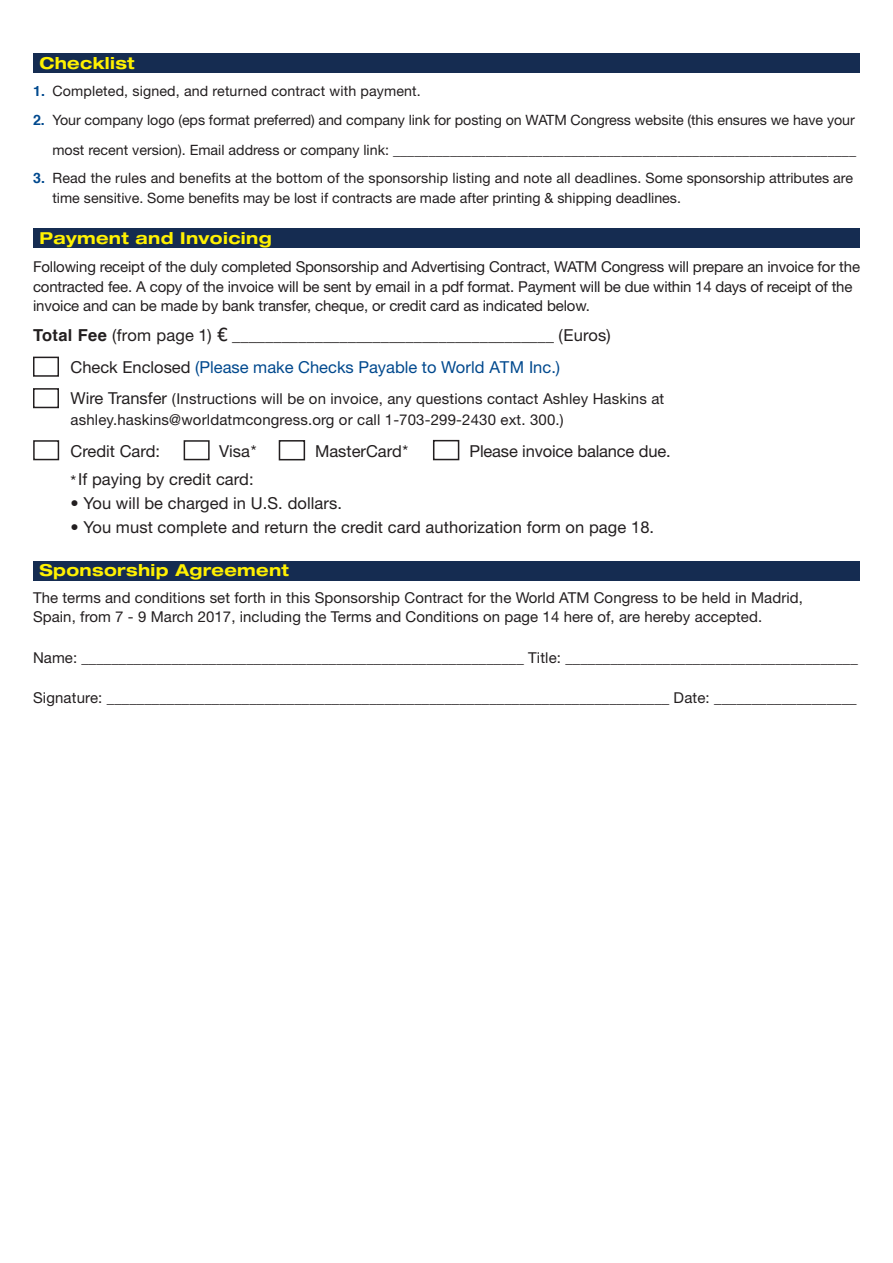
<style>
.page{position:relative;width:893px;height:1263px;background:#fff}
.page>*{position:absolute;margin:0;border:0;box-sizing:border-box;transform-origin:0 0}
.t1{font:16.5px/31.5px "Helvetica Neue";letter-spacing:.005em;color:#231f20}
.t2{font:700 expanded 16.5px "Helvetica Neue";letter-spacing:.02em;color:#fff101}
.t3{font:15px/19.5px "Helvetica Neue";letter-spacing:.005em;color:#231f20}
.t4{font:14.25px/30px "Helvetica Neue";color:#231f20;text-align:right}
.s1{font-family:"Helvetica";font-weight:700;color:#01498e}
.s2{font-family:"Helvetica";font-weight:700}
.s3{font-family:"Calibri";font-size:21px}
.s4{color:#01498e}
.s5{font-size:16.5px}
</style>
<div class="page">
<div style="left:33px;top:228px;width:827px;height:20px;background:#152c51"></div>
<div style="left:33px;top:562px;width:827px;height:19px;background:#152c51"></div>
<div style="left:33px;top:357px;width:26px;height:20px;border:2px solid #231f20"></div>
<div style="left:33px;top:388px;width:26px;height:20px;border:2px solid #231f20"></div>
<div style="left:33px;top:440px;width:26px;height:20px;border:2px solid #231f20"></div>
<div style="left:433px;top:440px;width:26px;height:20px;border:2px solid #231f20"></div>
<div style="left:279px;top:440px;width:26px;height:20px;border:2px solid #231f20"></div>
<div style="left:184px;top:440px;width:26px;height:20px;border:2px solid #231f20"></div>
<div style="left:33px;top:54px;width:827px;height:19px;background:#152c51"></div>
<p class="t2" style="left:39px;top:53px;width:97px">Checklist</p>
<p class="t4" style="left:33px;top:76px;width:389px"><span class="s1">1.</span> Completed, signed, and returned contract with payment.</p>
<p class="t4" style="left:33px;top:104px;width:825px"><span class="s1">2.</span> Your company logo (eps format preferred) and company link for posting on WATM Congress website (this ensures we have your most recent version). Email address or company link: _________________________________________________________________</p>
<p class="t4" style="left:52px;top:168px;width:802px;line-height:19.5px;text-align:left;text-indent:-19px"><span class="s1">3.</span> Read the rules and benefits at the bottom of the sponsorship listing and note all deadlines. Some sponsorship attributes are time sensitive. Some benefits may be lost if contracts are made after printing &amp; shipping deadlines.</p>
<p class="t2" style="left:39px;top:227px;width:234px">Payment and Invoicing</p>
<p class="t3" style="left:33px;top:257px;width:829px">Following receipt of the duly completed Sponsorship and Advertising Contract, WATM Congress will prepare an invoice for the contracted fee. A copy of the invoice will be sent by email in a pdf format. Payment will be due within 14 days of receipt of the invoice and can be made by bank transfer, cheque, or credit card as indicated below.</p>
<p class="t1" style="left:71px;top:319px;width:542px;text-indent:-38px"><span class="s2">Total Fee</span> (from page 1) <span class="s3">€</span> _______________________________________ (Euros)<br>Check Enclosed <span class="s4">(Please make Checks Payable to World ATM Inc.)</span></p>
<p class="t3" style="left:71px;top:388px;width:595px;line-height:21px"><span class="s5">Wire Transfer</span> (Instructions will be on invoice, any questions contact Ashley Haskins at ashley.haskins@worldatmcongress.org or call 1-703-299-2430 ext. 300.)</p>
<p class="t1" style="left:71px;top:435px;width:91px">Credit Card:</p>
<p class="t1" style="left:219px;top:435px;width:39px">Visa*</p>
<p class="t1" style="left:315px;top:435px;width:95px">MasterCard*</p>
<p class="t1" style="left:470px;top:435px;width:203px">Please invoice balance due.</p>
<p class="t1" style="left:70px;top:463px;width:185px">*If paying by credit card:</p>
<p class="t1" style="left:70px;top:487px;width:273px">• You will be charged in U.S. dollars.</p>
<p class="t1" style="left:70px;top:511px;width:585px">• You must complete and return the credit card authorization form on page 18.</p>
<p class="t2" style="left:39px;top:560px;width:251px">Sponsorship Agreement</p>
<p class="t3" style="left:33px;top:588px;width:771px">The terms and conditions set forth in this Sponsorship Contract for the World ATM Congress to be held in Madrid,<br>Spain, from 7 - 9 March 2017, including the Terms and Conditions on page 14 here of, are hereby accepted.</p>
<p class="t3" style="left:33px;top:648px;width:826px">Name: ___________________________________________________________ Title: _______________________________________</p>
<p class="t3" style="left:33px;top:688px;width:825px">Signature: ___________________________________________________________________________ Date: ___________________</p>
</div>
